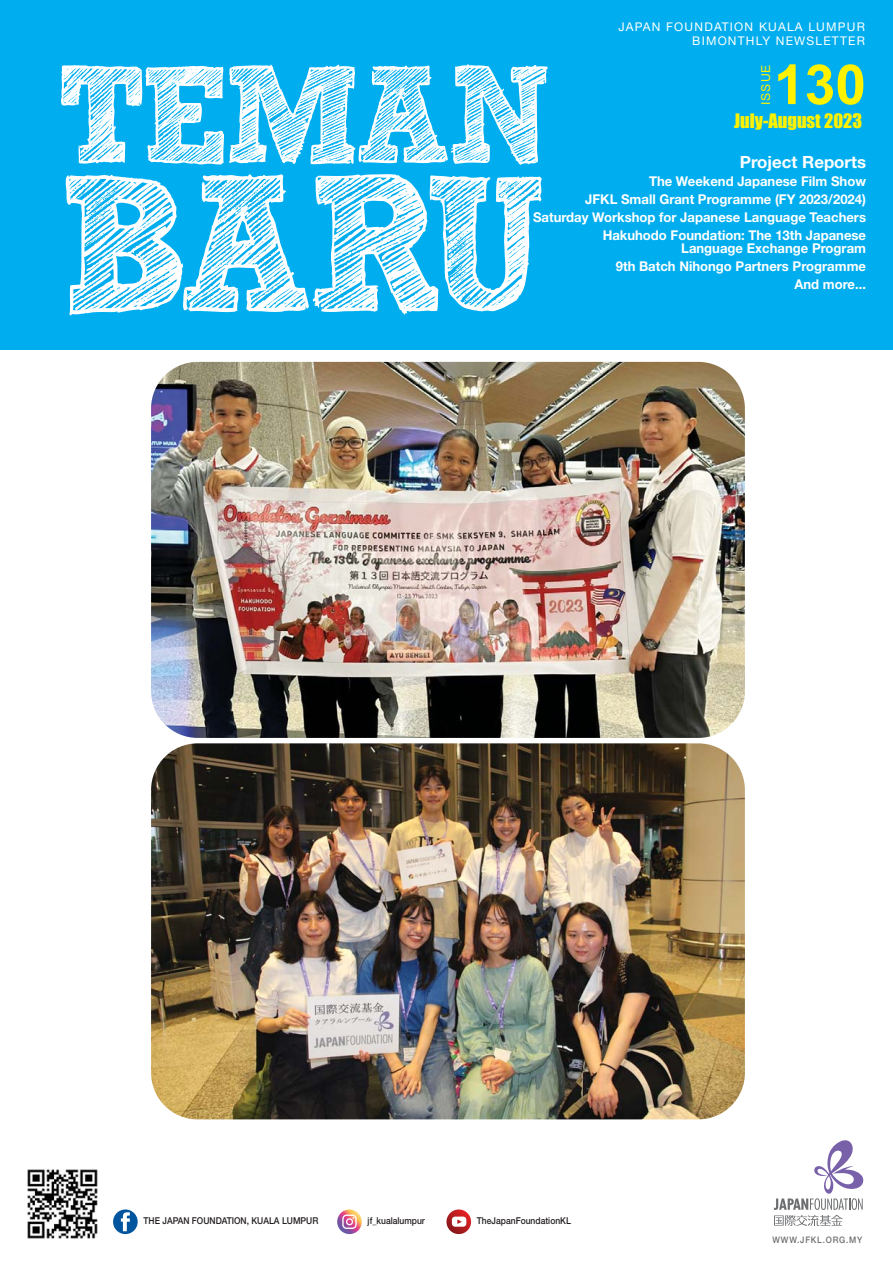
<style>
.page{position:relative;width:893px;height:1263px;background:#fff}
.page>*{position:absolute;margin:0;border:0;box-sizing:border-box;transform-origin:0 0}
.t1{font:700 55.2px "Arial";color:#fff200}
.t2{font:18.45px "Impact";color:#fff200}
.t3{font:700 16.8px "Helvetica Neue";color:#fff}
.t4{font:700 13.5px/18px "Helvetica Neue";color:#fff;text-align:right}
.t5{font:12.3px "Arial";letter-spacing:.08em;color:#fff200}
.t6{font:12px/14.4px "Helvetica Neue";letter-spacing:.1em;color:#fff;text-align:right}
.t7{font:500 9.45px "Helvetica Neue";color:#231f20;scale:.9 1}
.t8{font:500 9px "Helvetica Neue";letter-spacing:.1em;color:#6d6e70;scale:.9 1}
</style>
<div class="page">
<div style="left:0;top:0;width:893px;height:350px;background:#00aeef"></div>
<svg style="left:61px;top:64px;width:487px;height:101px"></svg>
<svg style="left:66px;top:174px;width:476px;height:141px"></svg>
<svg style="left:774px;top:1140px;width:90px;height:86px"></svg>
<div style="left:113px;top:1209px;width:25px;height:25px;background:#01559f;border-radius:50%"></div>
<svg style="left:121px;top:1212px;width:9px;height:19px"></svg>
<img style="left:27px;top:1169px;width:71px;height:70px">
<svg style="left:337px;top:1209px;width:25px;height:25px"></svg>
<svg style="left:342px;top:1214px;width:15px;height:15px"></svg>
<svg style="left:446px;top:1209px;width:25px;height:25px"></svg>
<svg style="left:452px;top:1216px;width:14px;height:11px"></svg>
<img style="left:151px;top:743px;width:594px;height:376px;border-radius:47px">
<img style="left:151px;top:362px;width:594px;height:376px;border-radius:47px">
<p class="t6" style="left:618px;top:20px;width:248px">JAPAN FOUNDATION KUALA LUMPUR<br>BIMONTHLY NEWSLETTER</p>
<p class="t5" style="left:759px;top:105px;width:42px;rotate:-90deg">ISSUE</p>
<h1 class="t1" style="left:774px;top:53px;width:94px">130</h1>
<h2 class="t2" style="left:734px;top:115px;width:130px">July-August 2023</h2>
<p class="t3" style="left:740px;top:156px;width:128px">Project Reports</p>
<p class="t4" style="left:533px;top:173px;width:335px">The Weekend Japanese Film Show<br>JFKL Small Grant Programme (FY 2023/2024)<br>Saturday Workshop for Japanese Language Teachers Hakuhodo Foundation: The 13th Japanese</p>
<p class="t4" style="left:616px;top:241px;width:252px">Language Exchange Program<br>9th Batch Nihongo Partners Programme<br>And more...</p>
<p class="t7" style="left:144px;top:1217px;width:196px">THE JAPAN FOUNDATION, KUALA LUMPUR</p>
<p class="t7" style="left:368px;top:1217px;width:65px">jf_kualalumpur</p>
<p class="t7" style="left:477px;top:1217px;width:106px">TheJapanFoundationKL</p>
<p class="t8" style="left:772px;top:1237px;width:101px">WWW.JFKL.ORG.MY</p>
</div>
